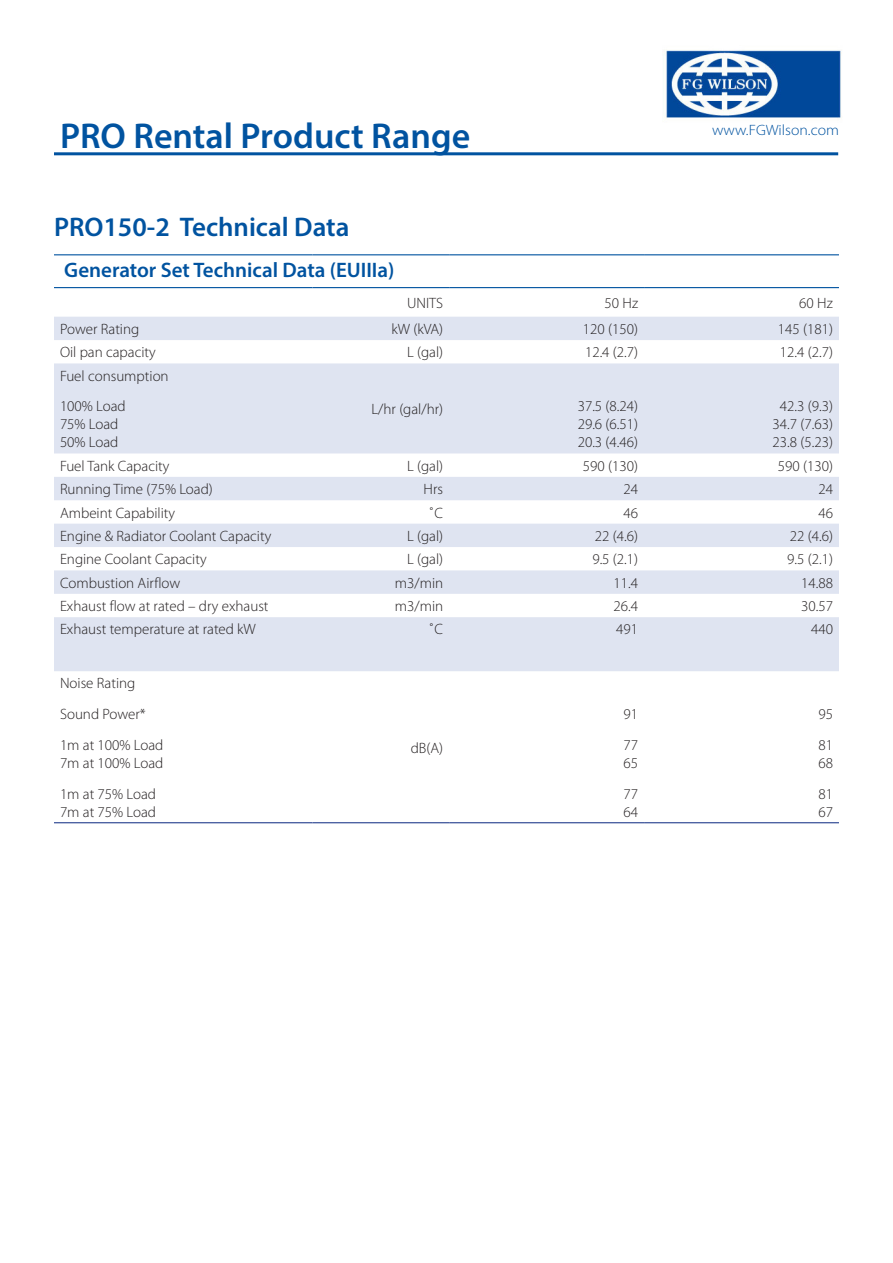
<style>
.page{position:relative;width:893px;height:1263px;background:#fff}
.page>*{position:absolute;margin:0;border:0;box-sizing:border-box;transform-origin:0 0}
.t1{font:600 36px "Myriad Pro";color:#0153a0}
._2__Option_Code_Titl{font:600 27px "Myriad Pro";color:#0153a0}
._6_-_Table_Title{font:600 21px "Myriad Pro";color:#0153a0}
._7__Table_Text{font:300 15px/18px "Myriad Pro";color:#231f20}
.t2{font:300 15px "Myriad Pro";color:#0153a0;scale:1.05 1}
</style>
<div class="page">
<hr style="left:54px;top:152px;width:784px;height:3px;background:#0153a0">
<img style="left:664px;top:50px;width:178px;height:68px">
<svg style="left:54px;top:317px;width:785px;height:354px;fill:#dfe4f1"></svg>
<hr style="left:54px;top:254px;width:259px;height:1px;background:#0153a0">
<hr style="left:313px;top:254px;width:136px;height:1px;background:#0153a0">
<hr style="left:449px;top:254px;width:195px;height:1px;background:#0153a0">
<hr style="left:644px;top:254px;width:195px;height:1px;background:#0153a0">
<hr style="left:54px;top:287px;width:259px;height:1px;background:#0153a0">
<hr style="left:313px;top:287px;width:136px;height:1px;background:#0153a0">
<hr style="left:449px;top:287px;width:195px;height:1px;background:#0153a0">
<hr style="left:644px;top:287px;width:195px;height:1px;background:#0153a0">
<hr style="left:54px;top:822px;width:259px;height:1px;background:#253f8e">
<hr style="left:313px;top:822px;width:136px;height:1px;background:#253f8e">
<hr style="left:449px;top:822px;width:195px;height:1px;background:#253f8e">
<hr style="left:644px;top:822px;width:195px;height:1px;background:#253f8e">
<h1 class="t1" style="left:60px;top:113px;width:412px">PRO Rental Product Range</h1>
<p class="t2" style="left:712px;top:121px;width:122px">www.FGWilson.com</p>
<p class="_2__Option_Code_Titl" style="left:54px;top:209px;width:297px">PRO150-2 Technical Data</p>
<p class="_6_-_Table_Title" style="left:64px;top:256px;width:332px">Generator Set Technical Data (EUIIIa)</p>
<p class="_7__Table_Text" style="left:407px;top:294px;width:37px">UNITS</p>
<p class="_7__Table_Text" style="left:604px;top:294px;width:35px">50 Hz</p>
<p class="_7__Table_Text" style="left:799px;top:294px;width:35px">60 Hz</p>
<p class="_7__Table_Text" style="left:60px;top:320px;width:81px">Power Rating</p>
<p class="_7__Table_Text" style="left:391px;top:320px;width:53px">kW (kVA)</p>
<p class="_7__Table_Text" style="left:583px;top:320px;width:57px">120 (150)</p>
<p class="_7__Table_Text" style="left:778px;top:320px;width:57px">145 (181)</p>
<p class="_7__Table_Text" style="left:60px;top:344px;width:97px">Oil pan capacity</p>
<p class="_7__Table_Text" style="left:407px;top:344px;width:38px">L (gal)</p>
<p class="_7__Table_Text" style="left:585px;top:344px;width:55px">12.4 (2.7)</p>
<p class="_7__Table_Text" style="left:780px;top:344px;width:55px">12.4 (2.7)</p>
<p class="_7__Table_Text" style="left:60px;top:367px;width:110px">Fuel consumption</p>
<p class="_7__Table_Text" style="left:60px;top:398px;width:67px">100% Load<br>75% Load<br>50% Load</p>
<p class="_7__Table_Text" style="left:372px;top:400px;width:73px">L/hr (gal/hr)</p>
<p class="_7__Table_Text" style="left:578px;top:398px;width:62px;text-align:justify">37.5 (8.24)<br>29.6 (6.51)<br>20.3 (4.46)</p>
<p class="_7__Table_Text" style="left:773px;top:398px;width:62px;text-align:center">42.3 (9.3)<br>34.7 (7.63)<br>23.8 (5.23)</p>
<p class="_7__Table_Text" style="left:60px;top:457px;width:111px">Fuel Tank Capacity</p>
<p class="_7__Table_Text" style="left:407px;top:457px;width:38px">L (gal)</p>
<p class="_7__Table_Text" style="left:583px;top:457px;width:57px">590 (130)</p>
<p class="_7__Table_Text" style="left:778px;top:457px;width:57px">590 (130)</p>
<p class="_7__Table_Text" style="left:60px;top:480px;width:154px">Running Time (75% Load)</p>
<p class="_7__Table_Text" style="left:423px;top:480px;width:21px">Hrs</p>
<p class="_7__Table_Text" style="left:623px;top:480px;width:16px">24</p>
<p class="_7__Table_Text" style="left:818px;top:480px;width:16px">24</p>
<p class="_7__Table_Text" style="left:60px;top:504px;width:117px">Ambeint Capability</p>
<p class="_7__Table_Text" style="left:429px;top:504px;width:16px">˚C</p>
<p class="_7__Table_Text" style="left:623px;top:504px;width:16px">46</p>
<p class="_7__Table_Text" style="left:818px;top:504px;width:16px">46</p>
<p class="_7__Table_Text" style="left:60px;top:527px;width:213px">Engine &amp; Radiator Coolant Capacity</p>
<p class="_7__Table_Text" style="left:407px;top:527px;width:38px">L (gal)</p>
<p class="_7__Table_Text" style="left:595px;top:527px;width:45px">22 (4.6)</p>
<p class="_7__Table_Text" style="left:790px;top:527px;width:45px">22 (4.6)</p>
<p class="_7__Table_Text" style="left:60px;top:551px;width:148px">Engine Coolant Capacity</p>
<p class="_7__Table_Text" style="left:407px;top:551px;width:38px">L (gal)</p>
<p class="_7__Table_Text" style="left:592px;top:551px;width:47px">9.5 (2.1)</p>
<p class="_7__Table_Text" style="left:787px;top:551px;width:47px">9.5 (2.1)</p>
<p class="_7__Table_Text" style="left:60px;top:574px;width:122px">Combustion Airflow</p>
<p class="_7__Table_Text" style="left:395px;top:574px;width:50px">m3/min</p>
<p class="_7__Table_Text" style="left:613px;top:574px;width:26px">11.4</p>
<p class="_7__Table_Text" style="left:801px;top:574px;width:33px">14.88</p>
<p class="_7__Table_Text" style="left:60px;top:597px;width:210px">Exhaust flow at rated – dry exhaust</p>
<p class="_7__Table_Text" style="left:395px;top:597px;width:50px">m3/min</p>
<p class="_7__Table_Text" style="left:613px;top:597px;width:26px">26.4</p>
<p class="_7__Table_Text" style="left:801px;top:597px;width:33px">30.57</p>
<p class="_7__Table_Text" style="left:60px;top:621px;width:197px">Exhaust temperature at rated kW</p>
<p class="_7__Table_Text" style="left:429px;top:621px;width:16px">˚C</p>
<p class="_7__Table_Text" style="left:616px;top:621px;width:23px">491</p>
<p class="_7__Table_Text" style="left:811px;top:621px;width:23px">440</p>
<p class="_7__Table_Text" style="left:60px;top:675px;width:77px">Noise Rating</p>
<p class="_7__Table_Text" style="left:60px;top:705px;width:87px">Sound Power*</p>
<p class="_7__Table_Text" style="left:60px;top:736px;width:105px">1m at 100% Load<br>7m at 100% Load</p>
<p class="_7__Table_Text" style="left:60px;top:785px;width:98px">1m at 75% Load<br>7m at 75% Load</p>
<p class="_7__Table_Text" style="left:411px;top:739px;width:34px">dB(A)</p>
<p class="_7__Table_Text" style="left:623px;top:705px;width:16px">91</p>
<p class="_7__Table_Text" style="left:623px;top:736px;width:16px">77<br>65</p>
<p class="_7__Table_Text" style="left:623px;top:785px;width:16px">77<br>64</p>
<p class="_7__Table_Text" style="left:818px;top:705px;width:16px">95</p>
<p class="_7__Table_Text" style="left:818px;top:736px;width:16px">81<br>68</p>
<p class="_7__Table_Text" style="left:818px;top:785px;width:16px">81<br>67</p>
</div>
